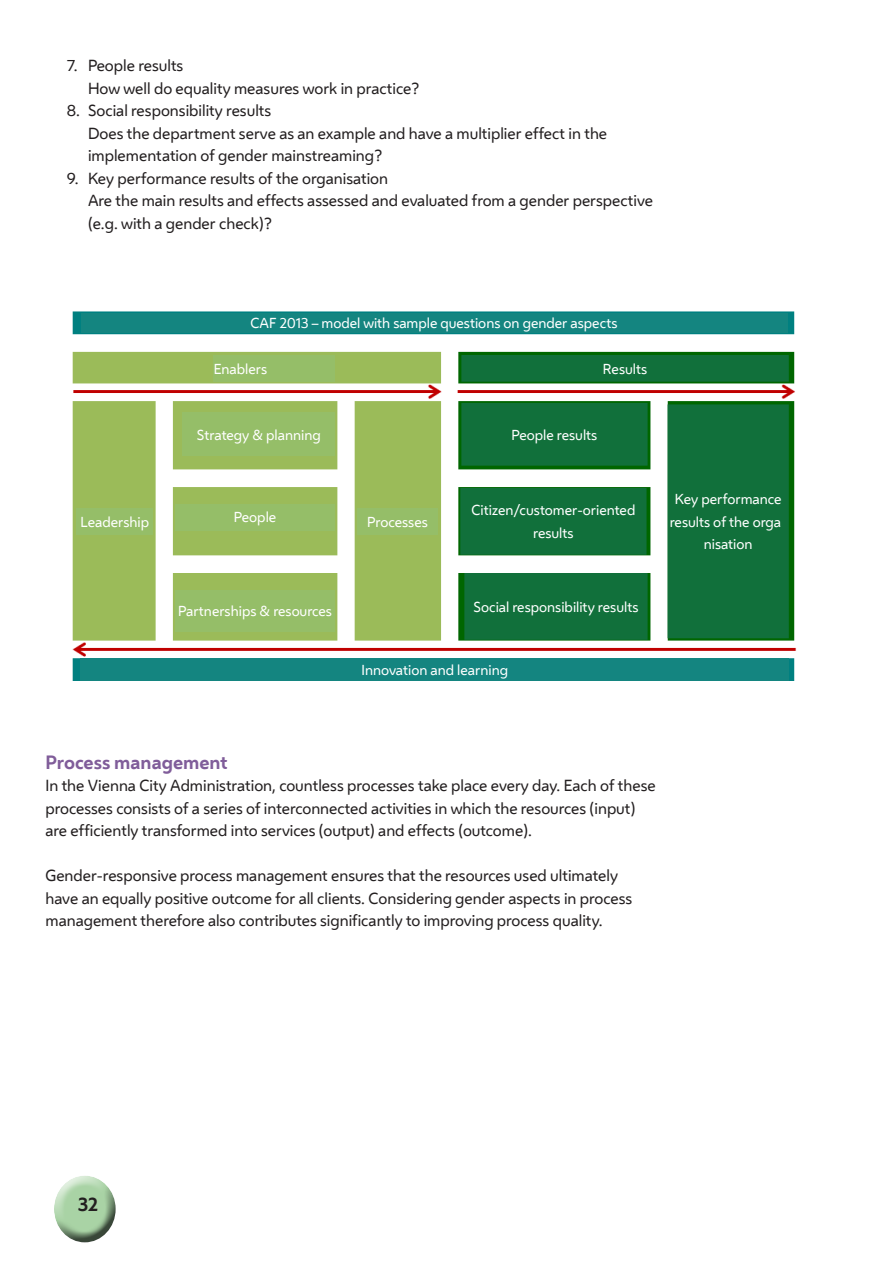
<style>
.page{position:relative;width:893px;height:1263px;background:#fff}
.page>*{position:absolute;margin:0;border:0;box-sizing:border-box;transform-origin:0 0}
.t1{font:700 18px "Wiener Melange";color:#805d9a}
.t2{font:700 18px "Wiener Melange";color:#231f20}
.t3{font:15px/22.5px "Wiener Melange";color:#231f20}
.t4{font:13.5px/22.5px "Wiener Melange";color:#fff;text-align:center}
</style>
<div class="page">
<div style="left:43px;top:1172px;width:75px;height:60px;background:#fff;opacity:.75"></div>
<div style="left:50px;top:1184px;width:68px;height:59px;background:#1d1e1f;opacity:.75"></div>
<img style="left:73px;top:311px;width:723px;height:369px">
<div style="left:214px;top:355px;width:121px;height:27px;background:#95be68"></div>
<div style="left:77px;top:508px;width:76px;height:27px;background:#95be68"></div>
<div style="left:357px;top:508px;width:81px;height:27px;background:#95be68"></div>
<div style="left:183px;top:412px;width:152px;height:44px;background:#95be68"></div>
<div style="left:175px;top:504px;width:160px;height:26px;background:#95be68"></div>
<div style="left:175px;top:590px;width:160px;height:41px;background:#95be68"></div>
<div style="left:668px;top:405px;width:120px;height:232px;background:#11703b"></div>
<div style="left:668px;top:404px;width:121px;height:234px;border:2px solid #11703b"></div>
<div style="left:462px;top:356px;width:326px;height:25px;background:#11703b"></div>
<div style="left:461px;top:355px;width:328px;height:27px;border:2px solid #11703b"></div>
<div style="left:462px;top:404px;width:185px;height:61px;background:#11703b"></div>
<div style="left:461px;top:403px;width:187px;height:63px;border:2px solid #11703b"></div>
<div style="left:461px;top:489px;width:185px;height:65px;background:#11703b"></div>
<div style="left:460px;top:488px;width:186px;height:67px;border:2px solid #11703b"></div>
<div style="left:465px;top:574px;width:182px;height:65px;background:#11703b"></div>
<div style="left:464px;top:573px;width:184px;height:67px;border:2px solid #11703b"></div>
<div style="left:81px;top:658px;width:708px;height:22px;background:#148580"></div>
<div style="left:81px;top:314px;width:706px;height:19px;background:#148580"></div>
<p class="t3" style="left:88px;top:54px;width:333px;text-indent:-21px">7. People results<br>How well do equality measures work in practice?</p>
<p class="t3" style="left:88px;top:99px;width:521px;text-indent:-21px">8. Social responsibility results<br>Does the department serve as an example and have a multiplier effect in the implementation of gender mainstreaming?</p>
<p class="t3" style="left:88px;top:166px;width:567px;text-indent:-21px">9. Key performance results of the organisation<br>Are the main results and effects assessed and evaluated from a gender perspective</p>
<p class="t3" style="left:88px;top:211px;width:186px">(e.g. with a gender check)?</p>
<p class="t4" style="left:251px;top:312px;width:369px">CAF 2013 – model with sample questions on gender aspects</p>
<p class="t4" style="left:214px;top:357px;width:55px">Enablers</p>
<p class="t4" style="left:197px;top:423px;width:125px">Strategy &amp; planning</p>
<p class="t4" style="left:234px;top:506px;width:44px">People</p>
<p class="t4" style="left:80px;top:510px;width:70px">Leadership</p>
<p class="t4" style="left:367px;top:510px;width:62px">Processes</p>
<p class="t4" style="left:178px;top:599px;width:155px">Partnerships &amp; resources</p>
<p class="t4" style="left:603px;top:357px;width:46px">Results</p>
<p class="t4" style="left:512px;top:423px;width:87px">People results</p>
<p class="t4" style="left:471px;top:498px;width:165px">Citizen/customer-oriented results</p>
<p class="t4" style="left:473px;top:595px;width:166px">Social responsibility results</p>
<p class="t4" style="left:362px;top:658px;width:148px">Innovation and learning</p>
<p class="t4" style="left:670px;top:487px;width:113px">Key performance results of the orga nisation</p>
<h4 class="t1" style="left:45px;top:747px;width:184px">Process management</h4>
<p class="t3" style="left:45px;top:774px;width:612px">In the Vienna City Administration, countless processes take place every day. Each of these processes consists of a series of interconnected activities in which the resources (input) are efficiently transformed into services (output) and effects (outcome).</p>
<p class="t3" style="left:45px;top:864px;width:588px">Gender-responsive process management ensures that the resources used ultimately have an equally positive outcome for all clients. Considering gender aspects in process management therefore also contributes significantly to improving process quality.</p>
<p class="t2" style="left:78px;top:1189px;width:22px">32</p>
</div>
